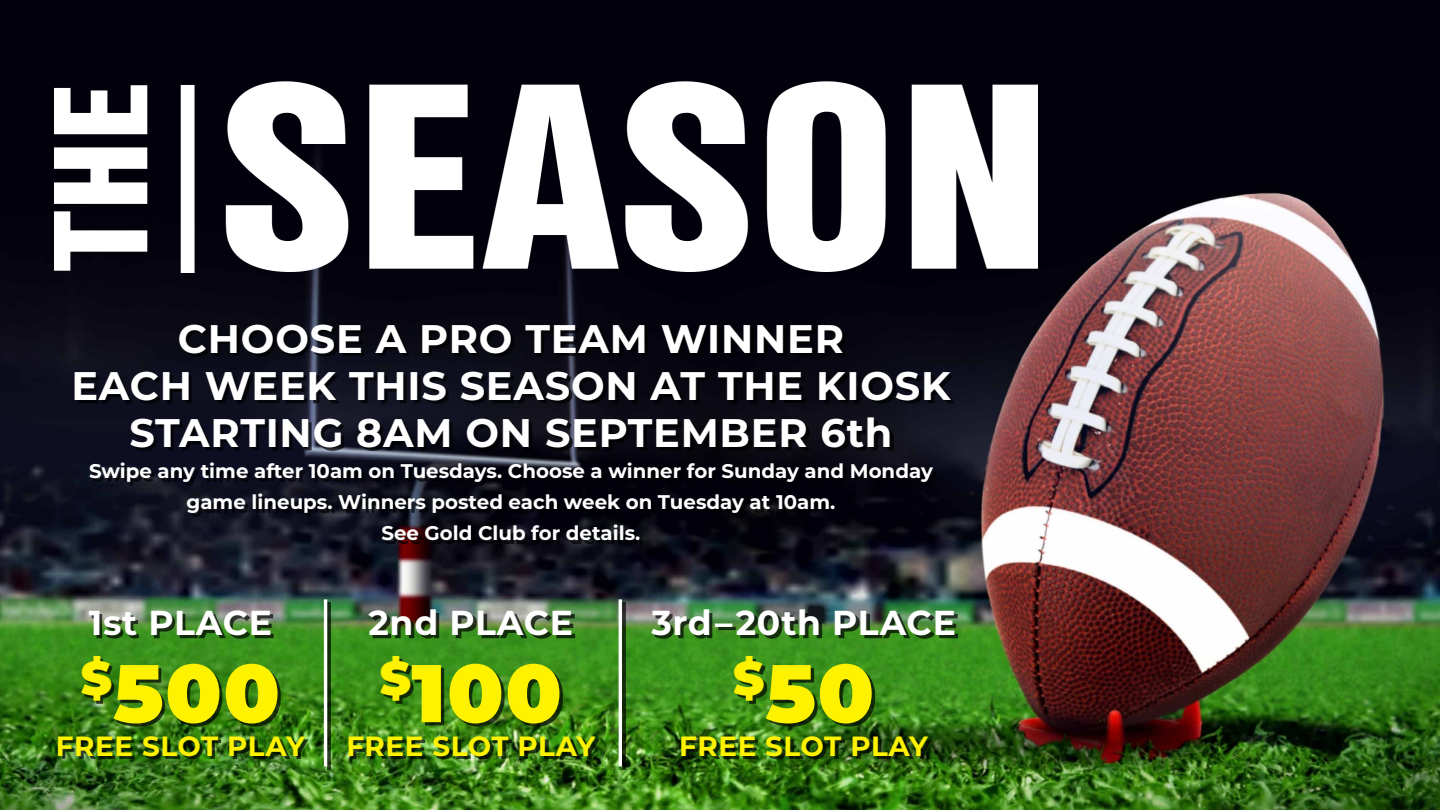
<style>
.page{position:relative;width:1440px;height:810px;background:#fff}
.page>*{position:absolute;margin:0;border:0;box-sizing:border-box;transform-origin:0 0}
.t1{font:900 81.68px "Montserrat";letter-spacing:.02em;color:#fff200}
.t2{font:700 39.9px "Montserrat";letter-spacing:.02em;color:#fff}
.t3{font:700 34.58px "Montserrat";letter-spacing:.02em;color:#fff}
.t4{font:700 27.75px "Montserrat";letter-spacing:.02em;color:#fff200}
.t5{font:700 19.8px "Montserrat";color:#fff}
</style>
<div class="page">
<img style="left:0;top:0;width:1440px;height:810px">
<hr style="left:327px;top:603px;width:4px;height:167px;background:#000;opacity:.7">
<hr style="left:324px;top:599px;width:3px;height:167px;background:#fff">
<hr style="left:622px;top:603px;width:3px;height:167px;background:#000;opacity:.7">
<hr style="left:619px;top:599px;width:3px;height:167px;background:#fff">
<img style="left:54px;top:61px;width:983px;height:211px">
<div style="left:78px;top:328px;width:876px;height:215px;background:#000;opacity:.7"></div>
<div style="left:62px;top:614px;width:246px;height:145px;background:#000;opacity:.7"></div>
<div style="left:352px;top:613px;width:247px;height:146px;background:#000;opacity:.7"></div>
<div style="left:654px;top:613px;width:304px;height:146px;background:#000;opacity:.7"></div>
<p class="t2" style="left:178px;top:310px;width:668px">CHOOSE A PRO TEAM WINNER</p>
<p class="t2" style="left:71px;top:357px;width:881px">EACH WEEK THIS SEASON AT THE KIOSK</p>
<p class="t2" style="left:129px;top:404px;width:765px">STARTING 8AM ON SEPTEMBER 6th</p>
<p class="t5" style="left:89px;top:457px;width:845px">Swipe any time after 10am on Tuesdays. Choose a winner for Sunday and Monday</p>
<p class="t5" style="left:187px;top:488px;width:650px">game lineups. Winners posted each week on Tuesday at 10am.</p>
<p class="t5" style="left:381px;top:519px;width:260px">See Gold Club for details.</p>
<p class="t3" style="left:89px;top:598px;width:185px">1st PLACE</p>
<p class="t1" style="left:81px;top:632px;width:201px"><sup>$</sup>500</p>
<p class="t4" style="left:56px;top:726px;width:250px">FREE SLOT PLAY</p>
<p class="t3" style="left:368px;top:598px;width:206px">2nd PLACE</p>
<p class="t1" style="left:380px;top:632px;width:184px"><sup>$</sup>100</p>
<p class="t4" style="left:346px;top:726px;width:250px">FREE SLOT PLAY</p>
<p class="t3" style="left:651px;top:598px;width:306px">3rd–20th PLACE</p>
<p class="t1" style="left:733px;top:632px;width:142px"><sup>$</sup>50</p>
<p class="t4" style="left:679px;top:726px;width:250px">FREE SLOT PLAY</p>
</div>
